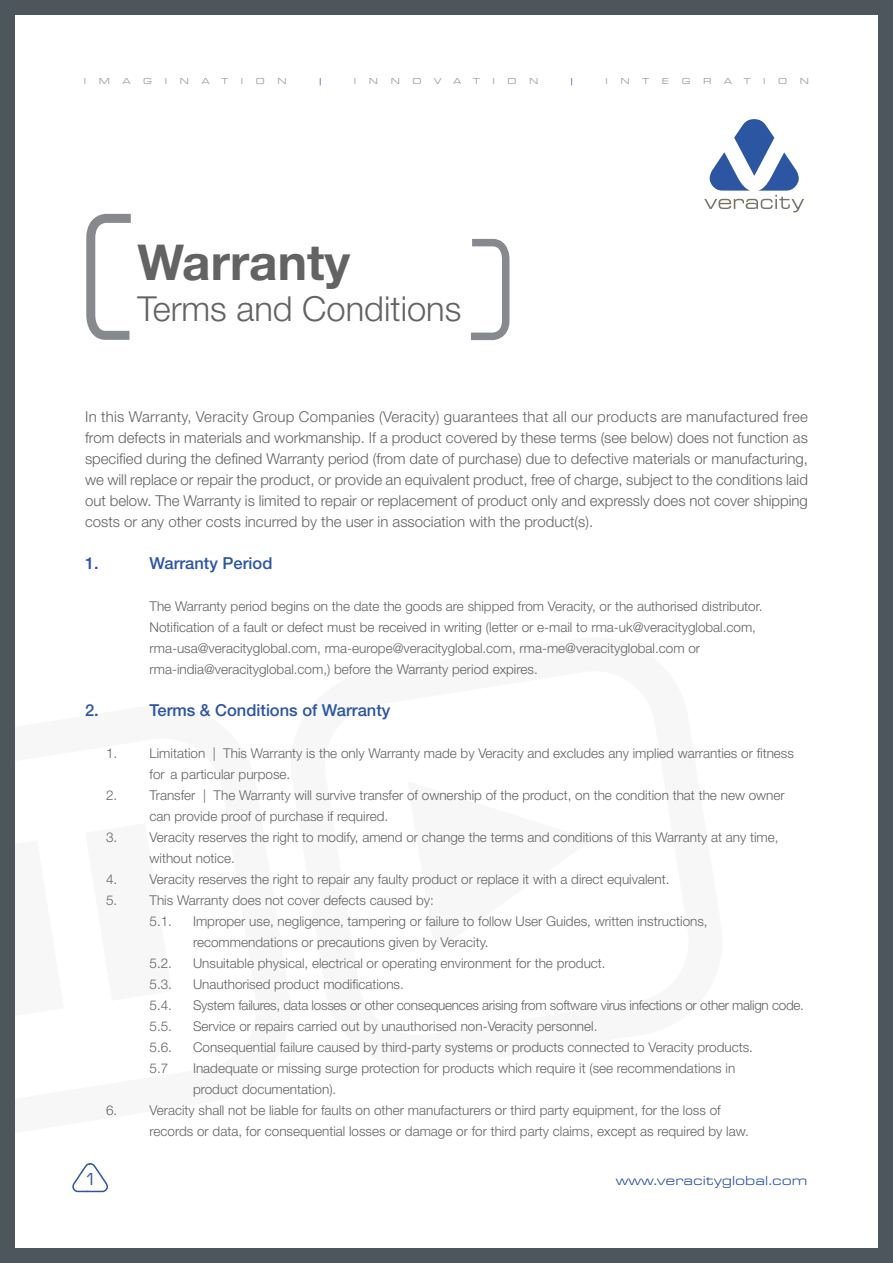
<style>
.page{position:relative;width:893px;height:1263px;background:#fff}
.page>*{position:absolute;margin:0;border:0;box-sizing:border-box;transform-origin:0 0}
.t1{font:700 49.5px "Helvetica Neue LT Std";color:#646363}
.t2{font:300 34.5px "Helvetica Neue LT Std";color:#646363}
.t3{font:18px "Eurostile";color:#2c55a2}
.t4{font:500 16.5px "Helvetica Neue LT Std";color:#2c55a2}
.t5{font:300 15px/21px "Helvetica Neue LT Std";color:#646363;text-align:justify}
.t6{font:300 13.5px/21px "Helvetica Neue LT Std";color:#646363}
.t7{font:300 13.5px "Helvetica Neue LT Std";letter-spacing:-.02em;color:#646363}
.t8{font:13.5px "Eurostile Ext";color:#2c55a2}
.t9{font:9px "Eurostile Ext";color:#99968b}
.t10{font:9px "Eurostile Ext";color:#2c55a2}
</style>
<div class="page">
<div style="left:0;top:0;width:893px;height:1263px;border:15px solid #4c565c"></div>
<svg style="left:704px;top:119px;width:100px;height:93px"></svg>
<svg style="left:86px;top:213px;width:45px;height:127px"></svg>
<svg style="left:471px;top:238px;width:39px;height:103px"></svg>
<svg style="left:73px;top:1163px;width:35px;height:30px"></svg>
<p class="t9" style="left:84px;top:77px;width:4px">I</p>
<p class="t9" style="left:99px;top:77px;width:13px">M</p>
<p class="t9" style="left:123px;top:77px;width:9px">A</p>
<p class="t9" style="left:143px;top:77px;width:10px">G</p>
<p class="t9" style="left:165px;top:77px;width:4px">I</p>
<p class="t9" style="left:180px;top:77px;width:11px">N</p>
<p class="t9" style="left:202px;top:77px;width:9px">A</p>
<p class="t9" style="left:221px;top:77px;width:8px">T</p>
<p class="t9" style="left:241px;top:77px;width:4px">I</p>
<p class="t9" style="left:256px;top:77px;width:11px">O</p>
<p class="t9" style="left:277px;top:77px;width:11px">N</p>
<p class="t10" style="left:318px;top:77px;width:6px">|</p>
<p class="t9" style="left:354px;top:77px;width:4px">I</p>
<p class="t9" style="left:369px;top:77px;width:11px">N</p>
<p class="t9" style="left:391px;top:77px;width:11px">N</p>
<p class="t9" style="left:413px;top:77px;width:11px">O</p>
<p class="t9" style="left:434px;top:77px;width:9px">V</p>
<p class="t9" style="left:453px;top:77px;width:9px">A</p>
<p class="t9" style="left:473px;top:77px;width:8px">T</p>
<p class="t9" style="left:492px;top:77px;width:4px">I</p>
<p class="t9" style="left:507px;top:77px;width:11px">O</p>
<p class="t9" style="left:529px;top:77px;width:11px">N</p>
<p class="t10" style="left:570px;top:77px;width:6px">|</p>
<p class="t9" style="left:606px;top:77px;width:4px">I</p>
<p class="t9" style="left:621px;top:77px;width:11px">N</p>
<p class="t9" style="left:642px;top:77px;width:8px">T</p>
<p class="t9" style="left:662px;top:77px;width:9px">E</p>
<p class="t9" style="left:682px;top:77px;width:10px">G</p>
<p class="t9" style="left:703px;top:77px;width:10px">R</p>
<p class="t9" style="left:724px;top:77px;width:9px">A</p>
<p class="t9" style="left:744px;top:77px;width:8px">T</p>
<p class="t9" style="left:763px;top:77px;width:4px">I</p>
<p class="t9" style="left:778px;top:77px;width:11px">O</p>
<p class="t9" style="left:800px;top:77px;width:11px">N</p>
<p class="t1" style="left:137px;top:232px;width:214px">Warranty</p>
<p class="t2" style="left:137px;top:288px;width:325px">Terms and Conditions</p>
<p class="t5" style="left:85px;top:406px;width:724px">In this Warranty, Veracity Group Companies (Veracity) guarantees that all our products are manufactured free from defects in materials and workmanship. If a product covered by these terms (see below) does not function as specified during the defined Warranty period (from date of purchase) due to defective materials or manufacturing, we will replace or repair the product, or provide an equivalent product, free of charge, subject to the conditions laid out below. The Warranty is limited to repair or replacement of product only and expressly does not cover shipping costs or any other costs incurred by the user in association with the product(s).</p>
<p class="t4" style="left:85px;top:553px;width:15px">1.</p>
<p class="t4" style="left:150px;top:553px;width:124px">Warranty Period</p>
<p class="t6" style="left:150px;top:595px;width:614px">The Warranty period begins on the date the goods are shipped from Veracity, or the authorised distributor.</p>
<p class="t6" style="left:150px;top:616px;width:608px">Notification of a fault or defect must be received in writing (letter or e-mail to rma-uk@veracityglobal.com,</p>
<p class="t6" style="left:150px;top:637px;width:552px">rma-usa@veracityglobal.com, rma-europe@veracityglobal.com, rma-me@veracityglobal.com or</p>
<p class="t6" style="left:150px;top:658px;width:390px">rma-india@veracityglobal.com,) before the Warranty period expires.</p>
<p class="t4" style="left:85px;top:700px;width:15px">2.</p>
<p class="t4" style="left:150px;top:700px;width:242px">Terms &amp; Conditions of Warranty</p>
<p class="t6" style="left:150px;top:742px;width:646px;text-indent:-43px">1. Limitation | This Warranty is the only Warranty made by Veracity and excludes any implied warranties or fitness for a particular purpose.</p>
<p class="t6" style="left:150px;top:784px;width:637px;text-indent:-43px">2. Transfer | The Warranty will survive transfer of ownership of the product, on the condition that the new owner can provide proof of purchase if required.</p>
<p class="t6" style="left:106px;top:826px;width:674px">3. Veracity reserves the right to modify, amend or change the terms and conditions of this Warranty at any time,</p>
<p class="t6" style="left:150px;top:847px;width:87px">without notice.</p>
<p class="t6" style="left:106px;top:868px;width:565px">4. Veracity reserves the right to repair any faulty product or replace it with a direct equivalent.</p>
<p class="t6" style="left:106px;top:889px;width:329px">5. This Warranty does not cover defects caused by:</p>
<p class="t6" style="left:150px;top:910px;width:24px">5.1.</p>
<p class="t6" style="left:193px;top:910px;width:516px">Improper use, negligence, tampering or failure to follow User Guides, written instructions,</p>
<p class="t6" style="left:193px;top:931px;width:297px">recommendations or precautions given by Veracity.</p>
<p class="t6" style="left:150px;top:952px;width:24px">5.2.</p>
<p class="t6" style="left:193px;top:952px;width:414px">Unsuitable physical, electrical or operating environment for the product.</p>
<p class="t6" style="left:150px;top:973px;width:24px">5.3.</p>
<p class="t6" style="left:193px;top:973px;width:212px">Unauthorised product modifications.</p>
<p class="t6" style="left:150px;top:994px;width:24px">5.4.</p>
<p class="t7" style="left:193px;top:997px;width:612px">System failures, data losses or other consequences arising from software virus infections or other malign code.</p>
<p class="t6" style="left:150px;top:1015px;width:24px">5.5.</p>
<p class="t6" style="left:193px;top:1015px;width:406px">Service or repairs carried out by unauthorised non-Veracity personnel.</p>
<p class="t6" style="left:150px;top:1036px;width:24px">5.6.</p>
<p class="t6" style="left:193px;top:1036px;width:561px">Consequential failure caused by third-party systems or products connected to Veracity products.</p>
<p class="t6" style="left:150px;top:1057px;width:20px">5.7</p>
<p class="t6" style="left:193px;top:1057px;width:544px">Inadequate or missing surge protection for products which require it (see recommendations in</p>
<p class="t6" style="left:193px;top:1078px;width:145px">product documentation).</p>
<p class="t6" style="left:106px;top:1099px;width:616px">6. Veracity shall not be liable for faults on other manufacturers or third party equipment, for the loss of</p>
<p class="t6" style="left:150px;top:1120px;width:601px">records or data, for consequential losses or damage or for third party claims, except as required by law.</p>
<p class="t3" style="left:85px;top:1170px;width:13px">1</p>
<p class="t8" style="left:616px;top:1173px;width:193px">www.veracityglobal.com</p>
</div>
